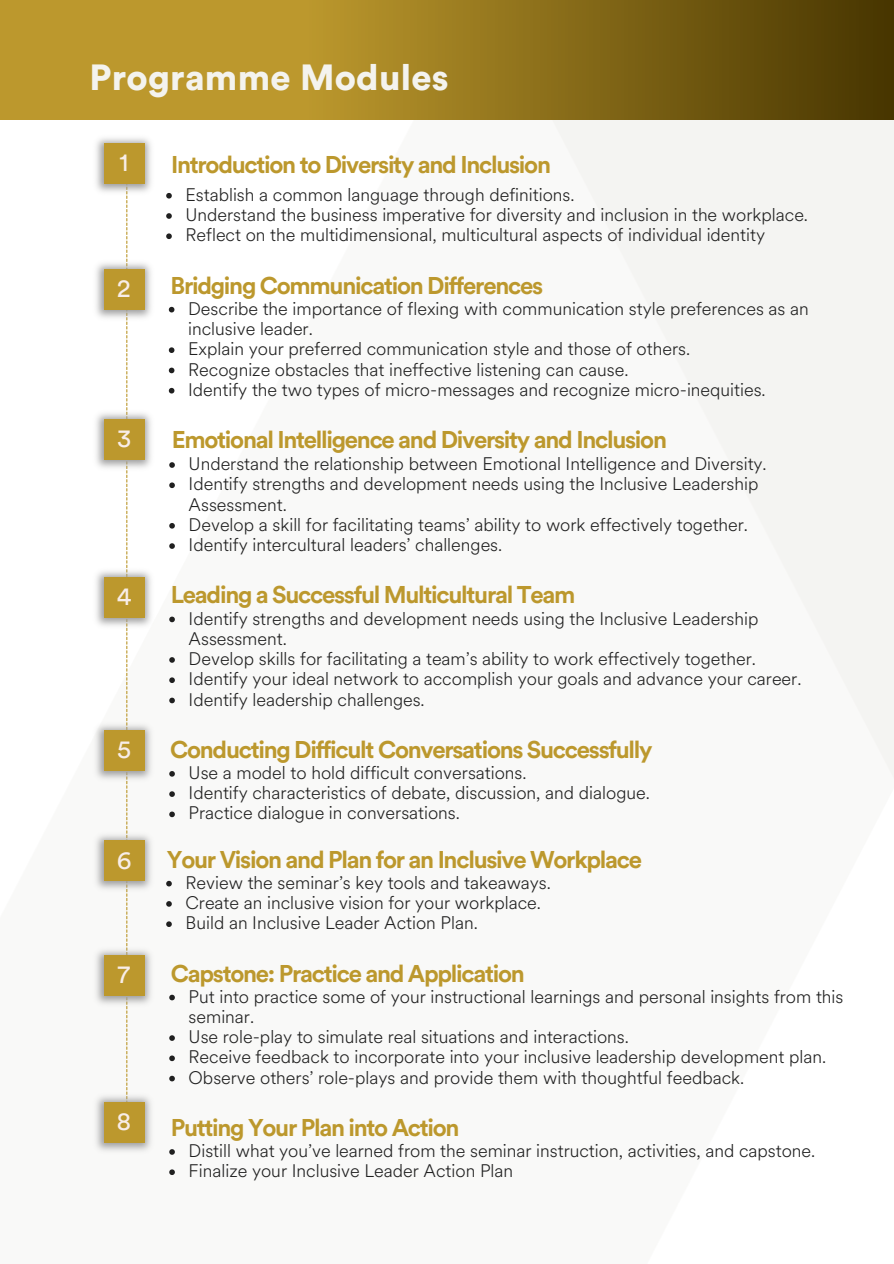
<style>
.page{position:relative;width:894px;height:1264px;background:#fff}
.page>*{position:absolute;margin:0;border:0;box-sizing:border-box;transform-origin:0 0}
.t1{font:900 36px "Circular Std";letter-spacing:.01em;color:#f4f3ee}
.t2{font:25.35px "Circular Std";color:#f8ede8}
.t3{font:700 24px "Circular Std";letter-spacing:-.055em;color:#bc982d}
.t4{font:300 18px/20.2px "Circular Spotify Text";color:#202020}
</style>
<div class="page">
<img style="left:0;top:119px;width:893px;height:1057px">
<svg style="left:0;top:0;width:893px;height:119px;background:#95771e"></svg>
<svg style="left:166px;top:193px;width:6px;height:5px"></svg>
<svg style="left:166px;top:213px;width:6px;height:6px"></svg>
<svg style="left:166px;top:233px;width:6px;height:6px"></svg>
<svg style="left:169px;top:462px;width:6px;height:6px"></svg>
<svg style="left:169px;top:482px;width:6px;height:6px"></svg>
<svg style="left:169px;top:523px;width:6px;height:5px"></svg>
<svg style="left:169px;top:543px;width:6px;height:6px"></svg>
<svg style="left:169px;top:616px;width:6px;height:6px"></svg>
<svg style="left:169px;top:657px;width:6px;height:5px"></svg>
<svg style="left:169px;top:677px;width:6px;height:6px"></svg>
<svg style="left:169px;top:697px;width:6px;height:6px"></svg>
<svg style="left:169px;top:307px;width:5px;height:5px"></svg>
<svg style="left:169px;top:347px;width:5px;height:6px"></svg>
<svg style="left:169px;top:367px;width:5px;height:6px"></svg>
<svg style="left:169px;top:388px;width:5px;height:5px"></svg>
<svg style="left:169px;top:771px;width:6px;height:5px"></svg>
<svg style="left:169px;top:791px;width:6px;height:6px"></svg>
<svg style="left:169px;top:811px;width:6px;height:6px"></svg>
<svg style="left:166px;top:880px;width:6px;height:6px"></svg>
<svg style="left:166px;top:901px;width:6px;height:5px"></svg>
<svg style="left:166px;top:921px;width:6px;height:6px"></svg>
<svg style="left:169px;top:994px;width:6px;height:6px"></svg>
<svg style="left:169px;top:1035px;width:6px;height:5px"></svg>
<svg style="left:169px;top:1055px;width:6px;height:6px"></svg>
<svg style="left:169px;top:1075px;width:6px;height:6px"></svg>
<svg style="left:169px;top:1149px;width:6px;height:5px"></svg>
<svg style="left:169px;top:1169px;width:6px;height:5px"></svg>
<svg style="left:126px;top:197px;width:1px;height:894px"></svg>
<img style="left:92px;top:133px;width:63px;height:64px">
<div style="left:104px;top:143px;width:40px;height:41px;background:#bc982d"></div>
<img style="left:92px;top:259px;width:63px;height:63px">
<div style="left:104px;top:269px;width:40px;height:40px;background:#bc982d"></div>
<img style="left:92px;top:409px;width:63px;height:63px">
<div style="left:104px;top:419px;width:40px;height:40px;background:#bc982d"></div>
<img style="left:92px;top:566px;width:63px;height:64px">
<div style="left:104px;top:577px;width:40px;height:40px;background:#bc982d"></div>
<img style="left:92px;top:720px;width:63px;height:63px">
<div style="left:104px;top:730px;width:40px;height:40px;background:#bc982d"></div>
<img style="left:92px;top:830px;width:63px;height:63px">
<div style="left:104px;top:840px;width:40px;height:41px;background:#bc982d"></div>
<img style="left:92px;top:945px;width:63px;height:63px">
<div style="left:104px;top:955px;width:40px;height:40px;background:#bc982d"></div>
<img style="left:92px;top:1091px;width:63px;height:63px">
<div style="left:104px;top:1101px;width:40px;height:41px;background:#bc982d"></div>
<p class="t1" style="left:89px;top:61px;width:361px">Programme Modules</p>
<p class="t2" style="left:119px;top:151px;width:10px">1</p>
<h2 class="t3" style="left:171px;top:153px;width:381px">Introduction to Diversity and Inclusion</h2>
<h1 class="t4" style="left:185px;top:185px;width:390px">Establish a common language through definitions.</h1>
<p class="t4" style="left:185px;top:205px;width:624px">Understand the business imperative for diversity and inclusion in the workplace.</p>
<p class="t4" style="left:185px;top:225px;width:581px">Reflect on the multidimensional, multicultural aspects of individual identity</p>
<h2 class="t2" style="left:117px;top:276px;width:15px">2</h2>
<p class="t3" style="left:170px;top:274px;width:374px">Bridging Communication Differences</p>
<p class="t4" style="left:188px;top:299px;width:622px">Describe the importance of flexing with communication style preferences as an inclusive leader.</p>
<p class="t4" style="left:188px;top:339px;width:503px">Explain your preferred communication style and those of others.</p>
<h2 class="t4" style="left:188px;top:359px;width:442px">Recognize obstacles that ineffective listening can cause.</h2>
<p class="t4" style="left:188px;top:380px;width:579px">Identify the two types of micro-messages and recognize micro-inequities.</p>
<p class="t2" style="left:117px;top:426px;width:16px">3</p>
<p class="t3" style="left:172px;top:429px;width:496px">Emotional Intelligence and Diversity and Inclusion</p>
<p class="t4" style="left:188px;top:454px;width:579px">Understand the relationship between Emotional Intelligence and Diversity.</p>
<p class="t4" style="left:188px;top:474px;width:571px">Identify strengths and development needs using the Inclusive Leadership<br>Assessment.</p>
<p class="t4" style="left:188px;top:515px;width:560px">Develop a skill for facilitating teams’ ability to work effectively together.</p>
<p class="t4" style="left:188px;top:535px;width:315px">Identify intercultural leaders’ challenges.</p>
<p class="t2" style="left:117px;top:584px;width:16px">4</p>
<p class="t3" style="left:171px;top:584px;width:406px">Leading a Successful Multicultural Team</p>
<h2 class="t4" style="left:188px;top:608px;width:571px">Identify strengths and development needs using the Inclusive Leadership<br>Assessment.</h2>
<p class="t4" style="left:188px;top:649px;width:568px">Develop skills for facilitating a team’s ability to work effectively together.</p>
<p class="t4" style="left:188px;top:669px;width:614px">Identify your ideal network to accomplish your goals and advance your career.</p>
<p class="t4" style="left:188px;top:689px;width:237px">Identify leadership challenges.</p>
<p class="t2" style="left:117px;top:737px;width:15px">5</p>
<p class="t3" style="left:170px;top:738px;width:484px">Conducting Difficult Conversations Successfully</p>
<p class="t4" style="left:188px;top:763px;width:339px">Use a model to hold difficult conversations.</p>
<p class="t4" style="left:188px;top:783px;width:462px">Identify characteristics of debate, discussion, and dialogue.</p>
<p class="t4" style="left:188px;top:803px;width:273px">Practice dialogue in conversations.</p>
<p class="t2" style="left:117px;top:848px;width:16px">6</p>
<p class="t3" style="left:167px;top:848px;width:476px">Your Vision and Plan for an Inclusive Workplace</p>
<h2 class="t4" style="left:185px;top:872px;width:367px">Review the seminar’s key tools and takeaways.</h2>
<p class="t4" style="left:185px;top:893px;width:357px">Create an inclusive vision for your workplace.</p>
<p class="t4" style="left:185px;top:913px;width:294px">Build an Inclusive Leader Action Plan.</p>
<p class="t2" style="left:118px;top:962px;width:14px">7</p>
<p class="t3" style="left:171px;top:962px;width:355px">Capstone: Practice and Application</p>
<p class="t4" style="left:188px;top:986px;width:656px">Put into practice some of your instructional learnings and personal insights from this seminar.</p>
<p class="t4" style="left:188px;top:1027px;width:441px">Use role-play to simulate real situations and interactions.</p>
<p class="t4" style="left:188px;top:1047px;width:639px">Receive feedback to incorporate into your inclusive leadership development plan.</p>
<h2 class="t4" style="left:188px;top:1067px;width:557px">Observe others’ role-plays and provide them with thoughtful feedback.</h2>
<h2 class="t2" style="left:117px;top:1109px;width:16px">8</h2>
<p class="t3" style="left:171px;top:1116px;width:290px">Putting Your Plan into Action</p>
<p class="t4" style="left:188px;top:1140px;width:628px">Distill what you’ve learned from the seminar instruction, activities, and capstone.</p>
<p class="t4" style="left:188px;top:1161px;width:326px">Finalize your Inclusive Leader Action Plan</p>
</div>
